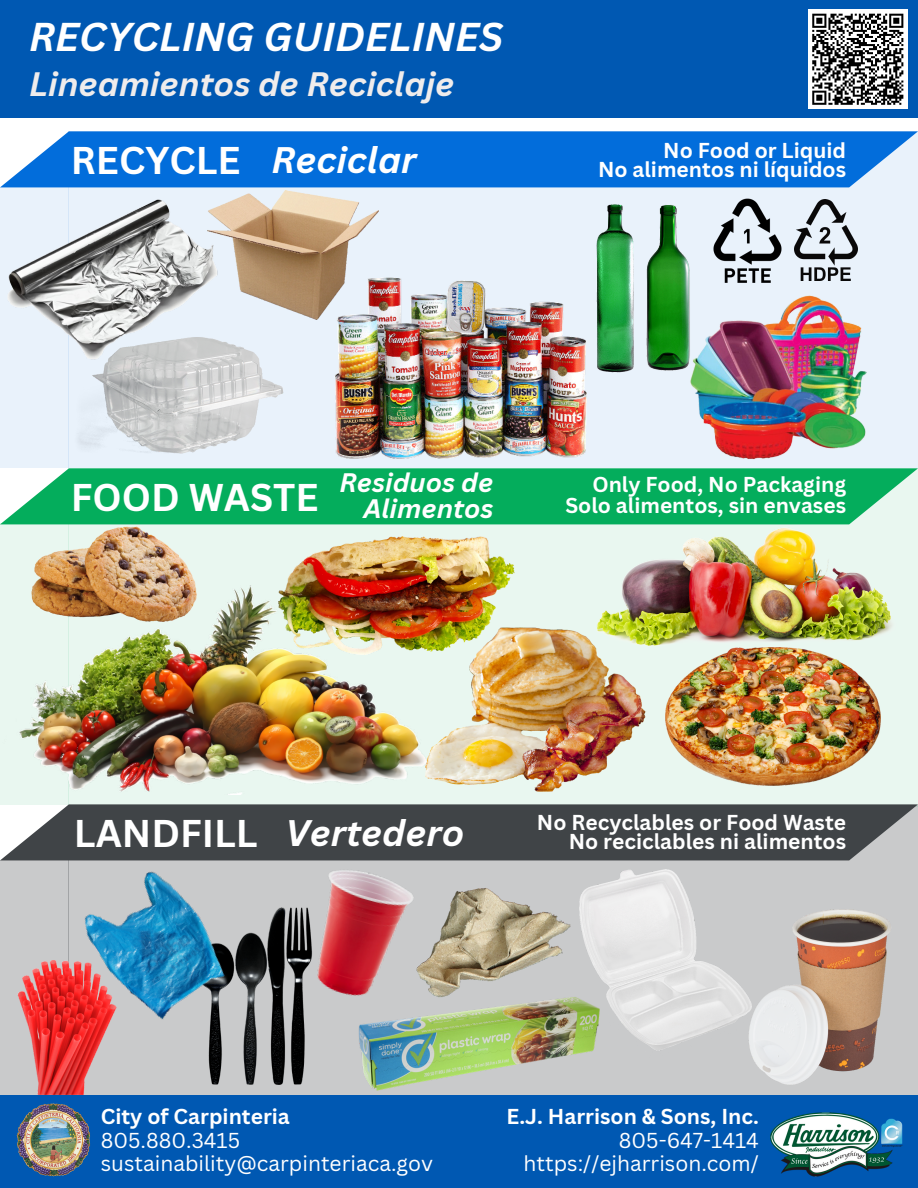
<style>
.page{position:relative;width:918px;height:1188px;background:#fff}
.page>*{position:absolute;margin:0;border:0;box-sizing:border-box;transform-origin:0 0}
.t1{font:italic 700 39.15px "Canva Sans";color:#fff}
.t2{font:700 37.65px "Canva Sans";color:#fff}
.t3{font:italic 700 36px "Canva Sans";color:#fff}
.t4{font:italic 700 33px "Canva Sans";color:#efecec}
.t5{font:italic 700 26.1px/25.5px "Canva Sans";color:#fff;text-align:right}
.t6{font:700 21px/19.2px "Canva Sans";color:#fff;text-align:right}
.t7{font:21px "Canva Sans";color:#fff}
</style>
<div class="page">
<div style="left:0;top:0;width:918px;height:118px;background:#0058b2"></div>
<div style="left:0;top:860px;width:68px;height:237px;background:#c9cacb"></div>
<div style="left:0;top:523px;width:68px;height:281px;background:#e9f7f0"></div>
<div style="left:68px;top:805px;width:850px;height:289px;background:#c9cacb"></div>
<div style="left:0;top:187px;width:68px;height:281px;background:#e9f2fb"></div>
<div style="left:68px;top:468px;width:850px;height:338px;background:#e9f7f0"></div>
<div style="left:68px;top:131px;width:850px;height:337px;background:#e9f2fb"></div>
<svg style="left:0;top:131px;width:918px;height:56px;background:#1578dd"></svg>
<svg style="left:0;top:468px;width:918px;height:56px;background:#17b368"></svg>
<svg style="left:0;top:804px;width:918px;height:56px;background:#4d5154"></svg>
<div style="left:0;top:1095px;width:918px;height:93px;background:#0058b2"></div>
<img style="left:16px;top:1103px;width:74px;height:74px">
<img style="left:770px;top:1112px;width:133px;height:65px">
<div style="left:808px;top:10px;width:99px;height:99px;background:#fff"></div>
<svg style="left:812px;top:13px;width:92px;height:92px"></svg>
<img style="left:335px;top:278px;width:252px;height:181px">
<img style="left:690px;top:295px;width:177px;height:164px">
<img style="left:8px;top:194px;width:200px;height:168px">
<img style="left:74px;top:323px;width:210px;height:131px">
<img style="left:586px;top:204px;width:108px;height:174px">
<img style="left:208px;top:191px;width:171px;height:128px">
<img style="left:713px;top:198px;width:69px;height:85px">
<img style="left:794px;top:200px;width:63px;height:81px">
<img style="left:19px;top:585px;width:351px;height:210px">
<img style="left:278px;top:536px;width:236px;height:119px">
<img style="left:370px;top:620px;width:296px;height:171px">
<img style="left:575px;top:528px;width:317px;height:122px">
<img style="left:24px;top:522px;width:178px;height:104px">
<img style="left:666px;top:648px;width:214px;height:138px">
<img style="left:171px;top:907px;width:158px;height:188px">
<img style="left:17px;top:960px;width:85px;height:134px">
<img style="left:751px;top:909px;width:139px;height:176px">
<img style="left:293px;top:860px;width:145px;height:155px">
<img style="left:71px;top:871px;width:171px;height:169px">
<img style="left:581px;top:869px;width:170px;height:183px">
<img style="left:393px;top:866px;width:188px;height:131px">
<img style="left:359px;top:997px;width:240px;height:93px">
<h3 class="t1" style="left:29px;top:10px;width:476px">RECYCLING GUIDELINES</h3>
<h1 class="t4" style="left:29px;top:61px;width:427px">Lineamientos de Reciclaje</h1>
<p class="t2" style="left:71px;top:134px;width:171px">RECYCLE</p>
<p class="t3" style="left:271px;top:134px;width:147px">Reciclar</p>
<p class="t6" style="left:598px;top:140px;width:250px">No Food or Liquid<br>No alimentos ni líquidos</p>
<p class="t2" style="left:71px;top:471px;width:249px">FOOD WASTE</p>
<p class="t5" style="left:340px;top:469px;width:155px">Residuos de<br>Alimentos</p>
<p class="t6" style="left:565px;top:474px;width:282px;line-height:20.2px">Only Food, No Packaging<br>Solo alimentos, sin envases</p>
<p class="t2" style="left:74px;top:807px;width:185px">LANDFILL</p>
<p class="t3" style="left:286px;top:807px;width:180px">Vertedero</p>
<p class="t6" style="left:537px;top:812px;width:311px">No Recyclables or Food Waste<br>No reciclables ni alimentos</p>
<p class="t6" style="left:101px;top:1106px;width:191px">City of Carpinteria</p>
<p class="t7" style="left:101px;top:1125px;width:141px">805.880.3415</p>
<p class="t7" style="left:101px;top:1149px;width:334px">sustainability@carpinteriaca.gov</p>
<p class="t6" style="left:506px;top:1106px;width:254px">E.J. Harrison &amp; Sons, Inc.</p>
<p class="t7" style="left:619px;top:1125px;width:141px">805-647-1414</p>
<p class="t7" style="left:524px;top:1149px;width:237px">https://ejharrison.com/</p>
</div>
